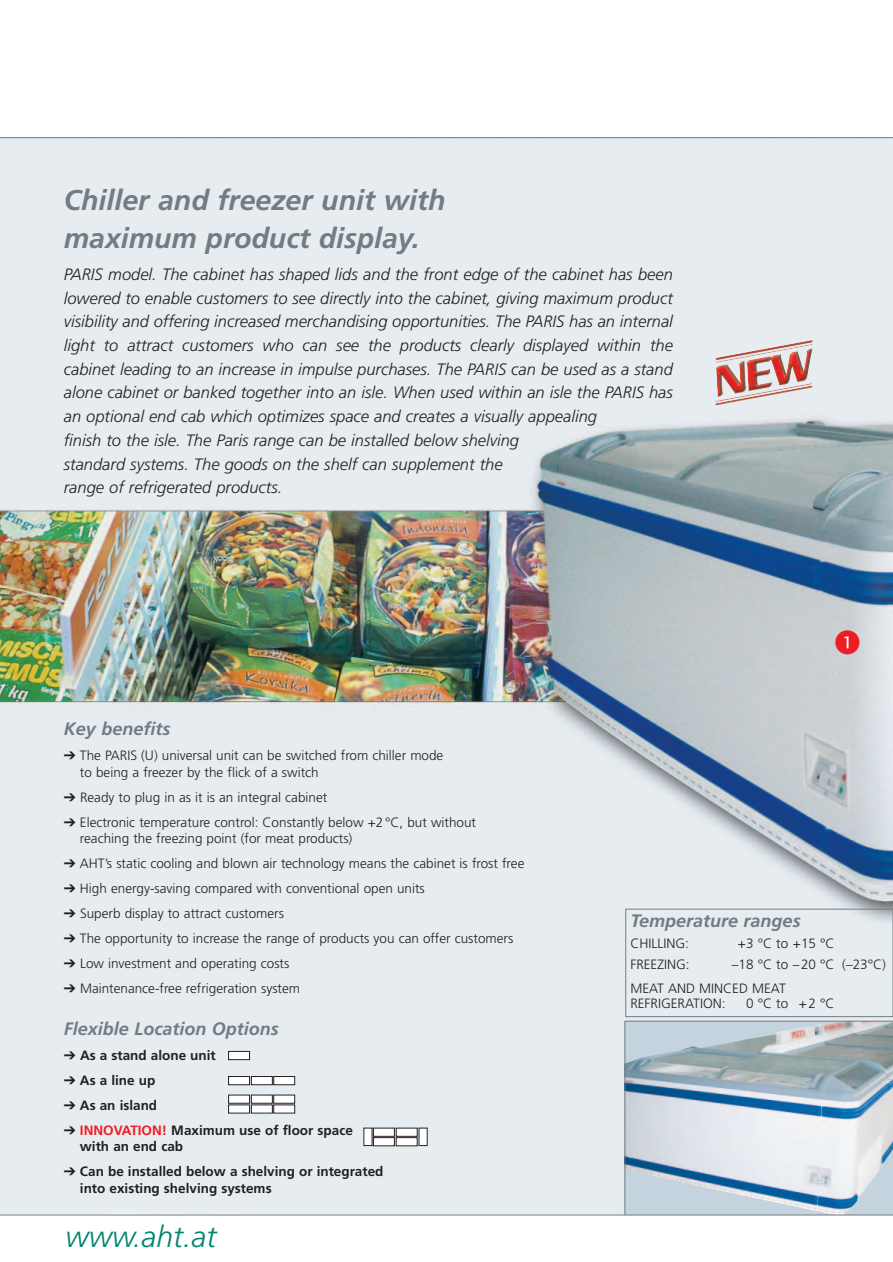
<style>
.page{position:relative;width:893px;height:1262px;background:#fff}
.page>*{position:absolute;margin:0;border:0;box-sizing:border-box;transform-origin:0 0}
.t1{font:italic 300 30px "Frutiger";color:#00856f}
.t2{font:italic 700 28.5px/37.5px "Frutiger";color:#717d83}
.t3{font:25.5px "Numerics P04";color:#ee1d23}
.t4{font:italic 700 18px "Frutiger";color:#717d83}
.t5{font:italic 300 16.5px/23.7px "Frutiger";color:#231f20}
.t6{font:300 13.5px/16.5px "Frutiger";color:#231f20}
.t7{font:700 13.5px/16.5px "Frutiger";color:#231f20}
.s1{color:#ee1d23}
</style>
<div class="page">
<img style="left:0;top:138px;width:892px;height:1076px">
<img style="left:625px;top:1021px;width:267px;height:193px">
<hr style="left:624px;top:1021px;width:1px;height:193px;background:#717d83">
<hr style="left:0;top:137px;width:892px;height:1px;background:#717d83">
<img style="left:715px;top:340px;width:97px;height:66px">
<div style="left:228px;top:1051px;width:21px;height:8px;background:#fff"></div>
<div style="left:228px;top:1051px;width:22px;height:8px;border:1px solid #231f20"></div>
<div style="left:228px;top:1076px;width:21px;height:8px;background:#fff"></div>
<div style="left:228px;top:1076px;width:22px;height:8px;border:1px solid #231f20"></div>
<div style="left:251px;top:1076px;width:21px;height:8px;background:#fff"></div>
<div style="left:251px;top:1076px;width:21px;height:8px;border:1px solid #231f20"></div>
<div style="left:274px;top:1076px;width:21px;height:8px;background:#fff"></div>
<div style="left:273px;top:1076px;width:22px;height:8px;border:1px solid #231f20"></div>
<div style="left:228px;top:1095px;width:21px;height:8px;background:#fff"></div>
<div style="left:251px;top:1095px;width:21px;height:8px;background:#fff"></div>
<div style="left:274px;top:1095px;width:21px;height:8px;background:#fff"></div>
<div style="left:273px;top:1094px;width:22px;height:9px;border:1px solid #231f20"></div>
<svg style="left:228px;top:1104px;width:21px;height:9px"></svg>
<div style="left:251px;top:1104px;width:21px;height:9px;background:#fff"></div>
<div style="left:274px;top:1104px;width:21px;height:9px;background:#fff"></div>
<div style="left:373px;top:1128px;width:21px;height:8px;background:#fff"></div>
<div style="left:364px;top:1128px;width:8px;height:17px;background:#fff"></div>
<div style="left:419px;top:1128px;width:8px;height:17px;background:#fff"></div>
<div style="left:396px;top:1128px;width:21px;height:8px;background:#fff"></div>
<div style="left:373px;top:1137px;width:21px;height:8px;background:#fff"></div>
<div style="left:373px;top:1137px;width:21px;height:9px;border:1px solid #231f20"></div>
<div style="left:396px;top:1137px;width:21px;height:8px;background:#fff"></div>
<div style="left:396px;top:1137px;width:21px;height:9px;border:1px solid #231f20"></div>
<div style="left:840px;top:635px;width:14px;height:15px;background:#fff"></div>
<hr style="left:624px;top:1020px;width:268px;height:1px;background:#717d83">
<hr style="left:0;top:1214px;width:892px;height:1px;background:#717d83">
<div style="left:625px;top:908px;width:267px;height:109px;border:1px solid #717d83"></div>
<h2 class="t2" style="left:64px;top:184px;width:383px">Chiller and freezer unit with maximum product display.</h2>
<p class="t5" style="left:64px;top:264px;width:610px">PARIS model. The cabinet has shaped lids and the front edge of the cabinet has been lowered to enable customers to see directly into the cabinet, giving maximum product visibility and offering increased merchandising opportunities. The PARIS has an internal light to attract customers who can see the products clearly displayed within the cabinet leading to an increase in impulse purchases. The PARIS can be used as a stand alone cabinet or banked together into an isle. When used within an isle the PARIS has an optional end cab which optimizes space and creates a visually appealing<br>finish to the isle. The Paris range can be installed below shelving<br>standard systems. The goods on the shelf can supplement the<br>range of refrigerated products.</p>
<h3 class="t3" style="left:834px;top:632px;width:27px">1</h3>
<p class="t4" style="left:64px;top:721px;width:108px">Key benefits</p>
<p class="t6" style="left:80px;top:748px;width:365px;text-indent:-16px">➔ The PARIS (U) universal unit can be switched from chiller mode to being a freezer by the flick of a switch</p>
<p class="t6" style="left:64px;top:789px;width:265px">➔ Ready to plug in as it is an integral cabinet</p>
<p class="t6" style="left:80px;top:814px;width:397px;text-indent:-16px">➔ Electronic temperature control: Constantly below +2°C, but without reaching the freezing point (for meat products)</p>
<p class="t6" style="left:64px;top:856px;width:462px">➔ AHT’s static cooling and blown air technology means the cabinet is frost free</p>
<p class="t6" style="left:64px;top:881px;width:362px">➔ High energy-saving compared with conventional open units</p>
<p class="t6" style="left:64px;top:906px;width:222px">➔ Superb display to attract customers</p>
<p class="t6" style="left:64px;top:931px;width:451px">➔ The opportunity to increase the range of products you can offer customers</p>
<p class="t6" style="left:64px;top:956px;width:227px">➔ Low investment and operating costs</p>
<p class="t6" style="left:64px;top:981px;width:238px">➔ Maintenance-free refrigeration system</p>
<p class="t4" style="left:64px;top:1021px;width:216px">Flexible Location Options</p>
<p class="t7" style="left:64px;top:1047px;width:153px">➔ As a stand alone unit</p>
<p class="t7" style="left:64px;top:1072px;width:93px">➔ As a line up</p>
<p class="t7" style="left:64px;top:1097px;width:95px">➔ As an island</p>
<p class="t7" style="left:80px;top:1122px;width:274px;text-indent:-16px">➔ <span class="s1">INNOVATION!</span> Maximum use of floor space with an end cab</p>
<p class="t7" style="left:80px;top:1164px;width:305px;text-indent:-16px">➔ Can be installed below a shelving or integrated into existing shelving systems</p>
<h1 class="t1" style="left:65px;top:1224px;width:153px">www.aht.at</h1>
<p class="t4" style="left:630px;top:914px;width:172px">Temperature ranges</p>
<p class="t6" style="left:630px;top:936px;width:60px">CHILLING:</p>
<p class="t6" style="left:738px;top:936px;width:98px">+3 °C to +15 °C</p>
<p class="t6" style="left:630px;top:957px;width:61px">FREEZING:</p>
<p class="t6" style="left:630px;top:954px;width:257px;line-height:23.5px;text-indent:101px">–18 °C to –20 °C (–23°C)<br>MEAT AND MINCED MEAT</p>
<p class="t6" style="left:630px;top:996px;width:97px">REFRIGERATION:</p>
<p class="t6" style="left:746px;top:996px;width:90px">0 °C to +2 °C</p>
</div>
